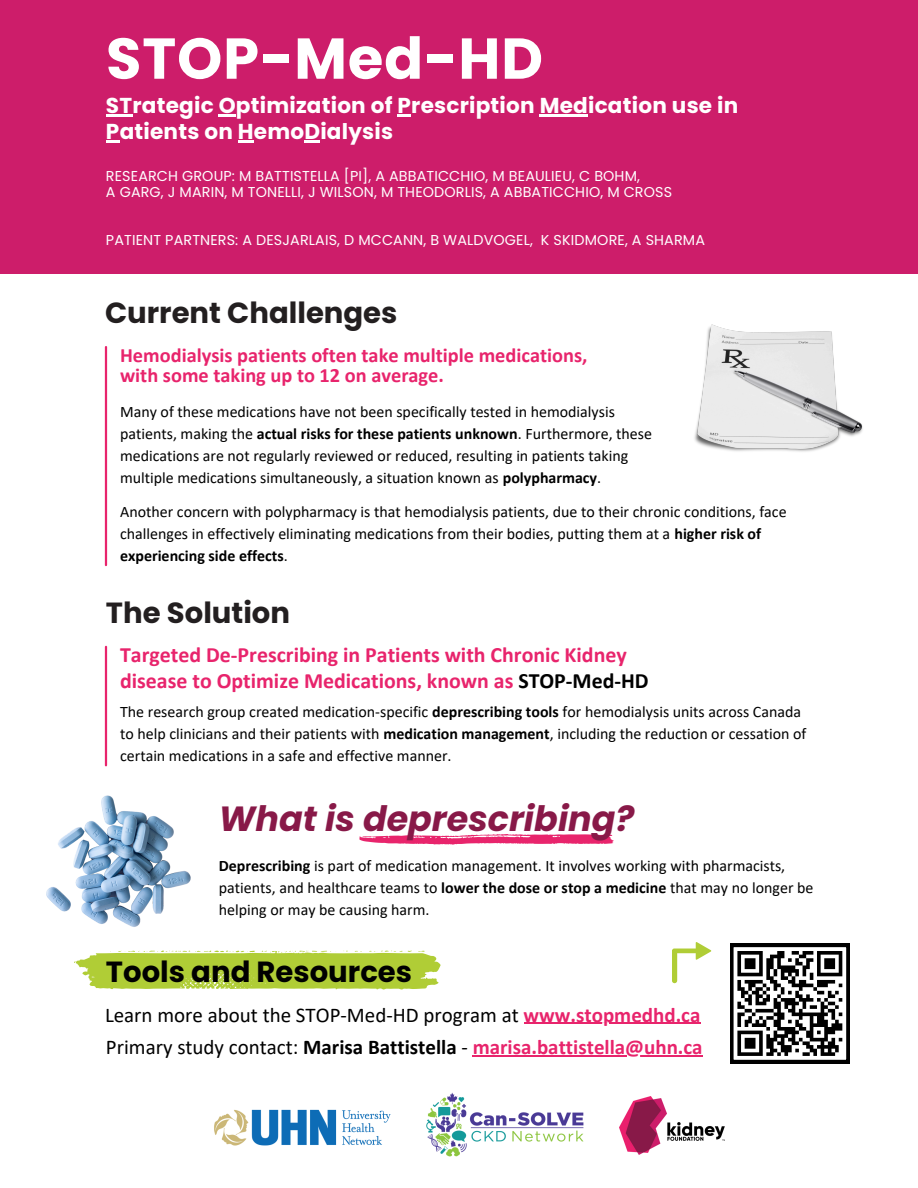
<style>
.page{position:relative;width:918px;height:1188px;background:#fff}
.page>*{position:absolute;margin:0;border:0;box-sizing:border-box;transform-origin:0 0}
.t1{font:700 57.6px "Poppins";letter-spacing:.015em;color:#fff}
.t2{font:italic 700 34.95px "Poppins";color:#881948}
.t3{font:700 29.1px "Poppins";color:#231f20}
.t4{font:700 29.1px "Poppins";color:#000}
.t5{font:700 21.9px/25.8px "Calibri";color:#e8246c}
.t6{font:700 21.6px/26px "Poppins";letter-spacing:.01em;color:#fff}
.t7{font:700 21px "Calibri";color:#e8246c}
.t8{font:21px "Calibri";color:#000}
.t9{font:700 20.4px/19.6px "Calibri";color:#e8246c}
.t10{font:15.9px/21.9px "Calibri";color:#000}
.t11{font:14.4px "Poppins";letter-spacing:.01em;color:#fff}
.s1{font-weight:700}
.s2{color:#000}
.s3{font-weight:700;color:#e8246c}
.s4{font-weight:400;color:#000}
</style>
<div class="page">
<hr style="left:105px;top:347px;width:2px;height:218px;background:#e8246c">
<div style="left:0;top:0;width:918px;height:273px;background:#cd1d6a"></div>
<hr style="left:105px;top:647px;width:2px;height:118px;background:#e8246c">
<img style="left:620px;top:1096px;width:104px;height:59px">
<img style="left:214px;top:1109px;width:176px;height:37px">
<img style="left:426px;top:1092px;width:158px;height:65px">
<img style="left:46px;top:795px;width:145px;height:132px">
<img style="left:694px;top:325px;width:169px;height:127px">
<svg style="left:359px;top:834px;width:255px;height:11px"></svg>
<svg style="left:74px;top:950px;width:366px;height:40px;background:#bcd556"></svg>
<hr style="left:524px;top:1023px;width:176px;height:1px;background:#e8246c">
<hr style="left:473px;top:1055px;width:230px;height:1px;background:#e8246c">
<svg style="left:730px;top:944px;width:120px;height:119px"></svg>
<svg style="left:672px;top:942px;width:39px;height:41px"></svg>
<hr style="left:106px;top:114px;width:26px;height:3px;background:#fff">
<hr style="left:219px;top:114px;width:17px;height:3px;background:#fff">
<svg style="left:398px;top:114px;width:13px;height:3px"></svg>
<hr style="left:540px;top:114px;width:48px;height:3px;background:#fff">
<hr style="left:106px;top:140px;width:14px;height:3px;background:#fff">
<hr style="left:238px;top:140px;width:16px;height:3px;background:#fff">
<hr style="left:304px;top:140px;width:16px;height:3px;background:#fff">
<h4 class="t1" style="left:106px;top:18px;width:439px">STOP-Med-HD</h4>
<h6 class="t6" style="left:106px;top:93px;width:634px">STrategic Optimization of Prescription Medication use in<br>Patients on HemoDialysis</h6>
<p class="t11" style="left:106px;top:166px;width:536px">RESEARCH GROUP: M BATTISTELLA [PI], A ABBATICCHIO, M BEAULIEU, C BOHM,</p>
<h6 class="t11" style="left:106px;top:182px;width:568px">A GARG, J MARIN, M TONELLI, J WILSON, M THEODORLIS, A ABBATICCHIO, M CROSS</h6>
<p class="t11" style="left:106px;top:230px;width:601px">PATIENT PARTNERS: A DESJARLAIS, D MCCANN, B WALDVOGEL, K SKIDMORE, A SHARMA</p>
<h2 class="t3" style="left:105px;top:293px;width:294px">Current Challenges</h2>
<p class="t9" style="left:120px;top:347px;width:469px">Hemodialysis patients often take multiple medications, with some taking up to 12 on average.</p>
<p class="t10" style="left:120px;top:402px;width:533px">Many of these medications have not been specifically tested in hemodialysis patients, making the <span class="s1">actual risks for these patients unknown</span>. Furthermore, these medications are not regularly reviewed or reduced, resulting in patients taking multiple medications simultaneously, a situation known as <span class="s1">polypharmacy</span>.</p>
<h3 class="t10" style="left:120px;top:502px;width:668px">Another concern with polypharmacy is that hemodialysis patients, due to their chronic conditions, face challenges in effectively eliminating medications from their bodies, putting them at a <span class="s1">higher risk of experiencing side effects</span>.</h3>
<h3 class="t3" style="left:106px;top:593px;width:186px">The Solution</h3>
<p class="t5" style="left:120px;top:644px;width:530px">Targeted De-Prescribing in Patients with Chronic Kidney disease to Optimize Medications, known as <span class="s2">STOP-Med-HD</span></p>
<h5 class="t10" style="left:120px;top:702px;width:688px">The research group created medication-specific <span class="s1">deprescribing tools</span> for hemodialysis units across Canada to help clinicians and their patients with <span class="s1">medication management</span>, including the reduction or cessation of certain medications in a safe and effective manner.</h5>
<h6 class="t2" style="left:219px;top:794px;width:417px">What is deprescribing?</h6>
<h5 class="t10" style="left:219px;top:856px;width:596px"><span class="s1">Deprescribing</span> is part of medication management. It involves working with pharmacists, patients, and healthcare teams to <span class="s1">lower the dose or stop a medicine</span> that may no longer be helping or may be causing harm.</h5>
<p class="t4" style="left:106px;top:952px;width:308px">Tools and Resources</p>
<h3 class="t8" style="left:105px;top:1006px;width:597px">Learn more about the STOP-Med-HD program at <span class="s3">www.stopmedhd.ca</span></h3>
<h4 class="t7" style="left:106px;top:1038px;width:598px"><span class="s4">Primary study contact:</span> <span class="s2">Marisa Battistella</span> <span class="s4">-</span> marisa.battistella@uhn.ca</h4>
</div>
